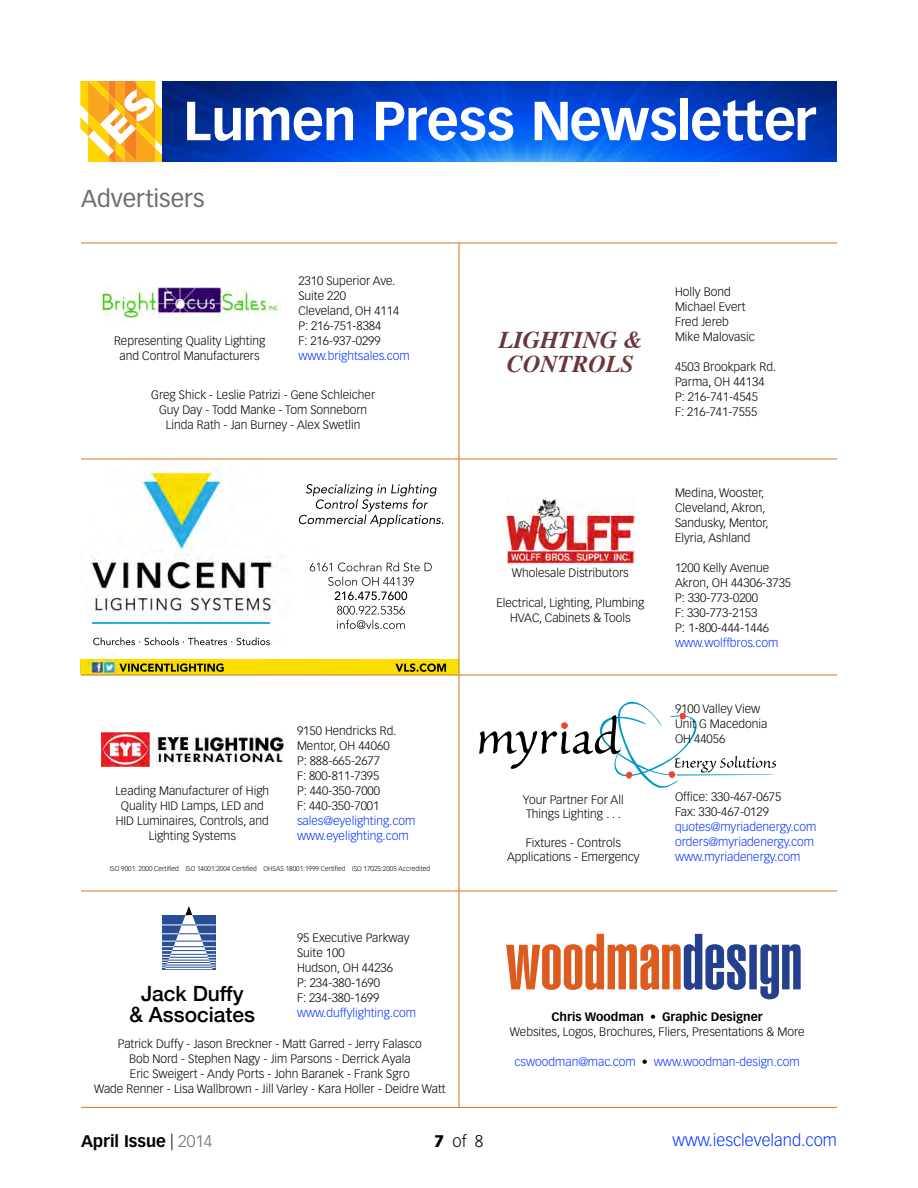
<style>
.page{position:relative;width:918px;height:1188px;background:#fff}
.page>*{position:absolute;margin:0;border:0;box-sizing:border-box;transform-origin:0 0}
.t1{font:700 54px "Vectora LH";letter-spacing:-.02em;color:#fff}
.t2{font:italic 700 24px/24px "Times";color:#673837;text-align:center}
.t3{font:24px "Vectora LH";color:#6d6e71}
.t4{font:500 21px/21px "Helvetica Neue";color:#000;text-align:center}
.t5{font:300 16.5px "Vectora LH";color:#03f}
.t6{font:700 16.5px "Vectora LH";color:#000}
.t7{font:300 16.5px "Vectora LH";color:#000}
.t8{font:300 12px/15px "Vectora LH";color:#000}
.t9{font:300 12px/15px "Vectora LH";color:#03f}
.t10{font:700 12px "Vectora LH";color:#000}
.t11{font:300 6.75px "Vectora LH";color:#000}
.s1{color:#000}
.s2{font-weight:300}
.s3{font-weight:300;color:#6d6e71}
.s4{font-weight:900}
</style>
<div class="page">
<img style="left:91px;top:460px;width:368px;height:199px">
<img style="left:93px;top:623px;width:177px;height:1px">
<img style="left:81px;top:659px;width:378px;height:16px">
<svg style="left:506px;top:934px;width:295px;height:65px"></svg>
<img style="left:101px;top:288px;width:180px;height:33px">
<img style="left:506px;top:498px;width:128px;height:67px">
<img style="left:101px;top:732px;width:183px;height:35px">
<svg style="left:162px;top:915px;width:54px;height:54px"></svg>
<hr style="left:162px;top:925px;width:54px;height:1px;background:#fff">
<hr style="left:162px;top:933px;width:54px;height:1px;background:#fff">
<hr style="left:162px;top:941px;width:54px;height:1px;background:#fff">
<hr style="left:162px;top:946px;width:54px;height:1px;background:#fff">
<hr style="left:162px;top:950px;width:54px;height:1px;background:#fff">
<hr style="left:162px;top:954px;width:54px;height:1px;background:#fff">
<hr style="left:162px;top:957px;width:54px;height:1px;background:#fff">
<hr style="left:162px;top:960px;width:54px;height:1px;background:#fff">
<hr style="left:162px;top:962px;width:54px;height:1px;background:#fff">
<hr style="left:162px;top:965px;width:54px;height:1px;background:#fff">
<hr style="left:162px;top:967px;width:54px;height:1px;background:#fff">
<svg style="left:165px;top:906px;width:48px;height:63px"></svg>
<hr style="left:81px;top:891px;width:756px;height:1px;background:#d4711b">
<hr style="left:81px;top:675px;width:756px;height:1px;background:#d4711b">
<hr style="left:81px;top:459px;width:756px;height:1px;background:#d4711b">
<hr style="left:81px;top:243px;width:756px;height:1px;background:#d4711b">
<hr style="left:459px;top:243px;width:1px;height:864px;background:#d4711b">
<svg style="left:479px;top:702px;width:297px;height:86px"></svg>
<hr style="left:81px;top:1107px;width:756px;height:1px;background:#d4711b">
<img style="left:162px;top:81px;width:675px;height:81px">
<svg style="left:80px;top:81px;width:82px;height:81px"></svg>
<h1 class="t1" style="left:183px;top:88px;width:634px">Lumen Press Newsletter</h1>
<h2 class="t3" style="left:81px;top:184px;width:125px">Advertisers</h2>
<p class="t8" style="left:298px;top:274px;width:103px">2310 Superior Ave.<br>Suite 220<br>Cleveland, OH 4114<br>P: 216-751-8384<br>F: 216-937-0299</p>
<p class="t9" style="left:298px;top:349px;width:113px">www.brightsales.com</p>
<p class="t8" style="left:114px;top:334px;width:153px;text-align:center">Representing Quality Lighting and Control Manufacturers</p>
<p class="t8" style="left:151px;top:387px;width:226px;text-align:center">Greg Shick - Leslie Patrizi - Gene Schleicher<br>Guy Day - Todd Manke - Tom Sonneborn<br>Linda Rath - Jan Burney - Alex Swetlin</p>
<p class="t8" style="left:297px;top:724px;width:101px">9150 Hendricks Rd.<br>Mentor, OH 44060<br>P: 888-665-2677<br>F: 800-811-7395<br>P: 440-350-7000<br>F: 440-350-7001</p>
<p class="t9" style="left:297px;top:814px;width:120px">sales@eyelighting.com www.eyelighting.com</p>
<p class="t11" style="left:110px;top:865px;width:322px">ISO 9001: 2000 Certified ISO 14001:2004 Certified OHSAS 18001:1999 Certified ISO 17025:2005 Accredited</p>
<p class="t8" style="left:115px;top:783px;width:155px;text-align:center">Leading Manufacturer of High<br>Quality HID Lamps, LED and<br>HID Luminaires, Controls, and<br>Lighting Systems</p>
<p class="t8" style="left:297px;top:931px;width:114px">95 Executive Parkway<br>Suite 100<br>Hudson, OH 44236<br>P: 234-380-1690<br>F: 234-380-1699</p>
<p class="t9" style="left:297px;top:1006px;width:121px">www.duffylighting.com</p>
<p class="t8" style="left:94px;top:1036px;width:353px;text-align:center">Patrick Duffy - Jason Breckner - Matt Garred - Jerry Falasco<br>Bob Nord - Stephen Nagy - Jim Parsons - Derrick Ayala<br>Eric Sweigert - Andy Ports - John Baranek - Frank Sgro<br>Wade Renner - Lisa Wallbrown - Jill Varley - Kara Holler - Deidre Watt</p>
<h3 class="t4" style="left:130px;top:982px;width:127px">Jack Duffy<br>&amp; Associates</h3>
<h2 class="t2" style="left:499px;top:326px;width:145px">LIGHTING &amp;<br>CONTROLS</h2>
<p class="t8" style="left:512px;top:566px;width:118px">Wholesale Distributors</p>
<p class="t8" style="left:496px;top:596px;width:149px;text-align:center">Electrical, Lighting, Plumbing<br>HVAC, Cabinets &amp; Tools</p>
<p class="t8" style="left:523px;top:792px;width:102px;line-height:14.4px">Your Partner For All<br>Things Lighting . . .</p>
<p class="t8" style="left:507px;top:836px;width:134px;line-height:14.4px;text-align:center">Fixtures - Controls<br>Applications - Emergency</p>
<p class="t8" style="left:675px;top:284px;width:81px">Holly Bond<br>Michael Evert<br>Fred Jereb<br>Mike Malovasic</p>
<p class="t8" style="left:675px;top:359px;width:103px">4503 Brookpark Rd.<br>Parma, OH 44134<br>P: 216-741-4545<br>F: 216-741-7555</p>
<p class="t8" style="left:675px;top:485px;width:95px">Medina, Wooster,<br>Cleveland, Akron,<br>Sandusky, Mentor,<br>Elyria, Ashland</p>
<p class="t8" style="left:675px;top:560px;width:118px">1200 Kelly Avenue<br>Akron, OH 44306-3735<br>P: 330-773-0200<br>F: 330-773-2153<br>P: 1-800-444-1446</p>
<p class="t9" style="left:675px;top:635px;width:105px">www.wolffbros.com</p>
<p class="t8" style="left:675px;top:701px;width:94px">9100 Valley View<br>Unit G Macedonia<br>OH 44056</p>
<p class="t8" style="left:675px;top:790px;width:108px">Office: 330-467-0675<br>Fax: 330-467-0129</p>
<p class="t9" style="left:675px;top:820px;width:143px">quotes@myriadenergy.com orders@myriadenergy.com www.myriadenergy.com</p>
<p class="t10" style="left:551px;top:1010px;width:213px">Chris Woodman • Graphic Designer</p>
<p class="t8" style="left:510px;top:1025px;width:296px">Websites, Logos, Brochures, Fliers, Presentations &amp; More</p>
<p class="t9" style="left:515px;top:1055px;width:287px">cswoodman@mac.com <span class="s1">•</span> www.woodman-design.com</p>
<h3 class="t6" style="left:81px;top:1131px;width:133px">April Issue <span class="s2">|</span> <span class="s3">2014</span></h3>
<h3 class="t7" style="left:435px;top:1132px;width:50px"><span class="s4">7</span>of8</h3>
<h3 class="t5" style="left:673px;top:1131px;width:166px">www.iescleveland.com</h3>
</div>
